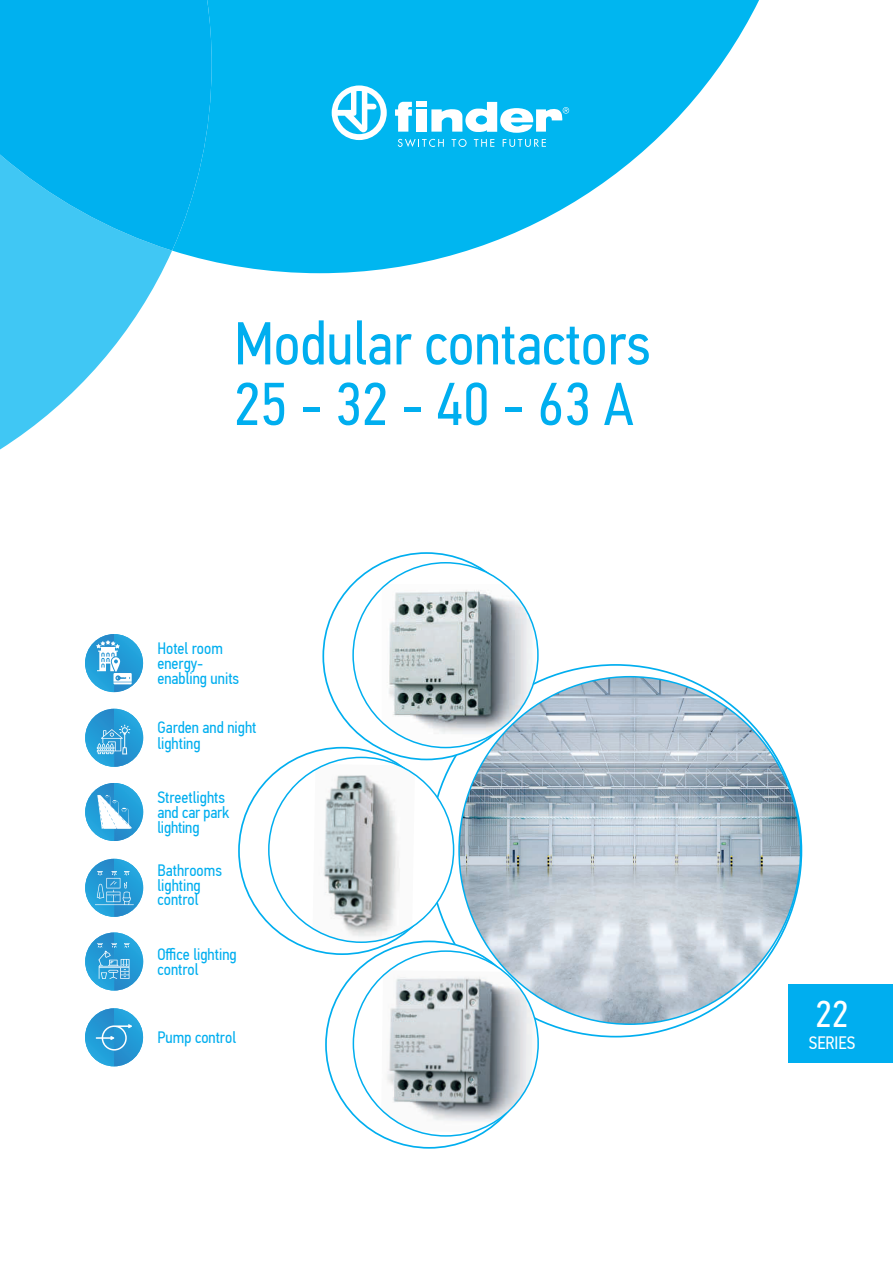
<style>
.page{position:relative;width:893px;height:1263px;background:#fff}
.page>*{position:absolute;margin:0;border:0;box-sizing:border-box;transform-origin:0 0}
.t1{font:60.6px/60.6px "PF Din Text Cond Pro";color:#00aeef}
.t2{font:37.5px "PF Din Text Cond Pro";color:#fff}
.t3{font:18px "PF Din Text Cond Pro";color:#fff}
.t4{font:16.5px/15px "PF Din Text Cond Pro";color:#00aeef}
</style>
<div class="page">
<img style="left:85px;top:634px;width:58px;height:58px">
<svg style="left:96px;top:640px;width:36px;height:44px"></svg>
<img style="left:85px;top:783px;width:58px;height:58px">
<svg style="left:97px;top:795px;width:35px;height:34px"></svg>
<img style="left:85px;top:709px;width:58px;height:58px">
<svg style="left:97px;top:725px;width:33px;height:29px"></svg>
<img style="left:85px;top:859px;width:58px;height:58px">
<svg style="left:95px;top:871px;width:39px;height:34px"></svg>
<img style="left:85px;top:932px;width:58px;height:58px">
<svg style="left:97px;top:943px;width:33px;height:36px"></svg>
<img style="left:85px;top:1008px;width:58px;height:58px">
<svg style="left:96px;top:1024px;width:36px;height:26px"></svg>
<svg style="left:173px;top:0;width:586px;height:273px;fill:#00b6f0"></svg>
<svg style="left:0;top:251px;width:172px;height:198px;fill:#40c7f4"></svg>
<svg style="left:0;top:0;width:212px;height:251px;fill:#00b1ef"></svg>
<svg style="left:332px;top:85px;width:55px;height:55px"></svg>
<svg style="left:431px;top:102px;width:138px;height:31px"></svg>
<svg style="left:395px;top:102px;width:17px;height:30px"></svg>
<div style="left:416px;top:109px;width:10px;height:23px;background:#fff"></div>
<div style="left:416px;top:102px;width:10px;height:5px;background:#fff"></div>
<svg style="left:398px;top:139px;width:46px;height:8px"></svg>
<svg style="left:452px;top:139px;width:15px;height:8px"></svg>
<svg style="left:474px;top:139px;width:20px;height:8px"></svg>
<svg style="left:503px;top:139px;width:43px;height:8px"></svg>
<svg style="left:548px;top:664px;width:254px;height:373px"></svg>
<svg style="left:238px;top:552px;width:301px;height:597px"></svg>
<svg style="left:458px;top:676px;width:343px;height:349px"></svg>
<div style="left:788px;top:984px;width:105px;height:79px;background:#00aeef"></div>
<h1 class="t1" style="left:234px;top:313px;width:418px">Modular contactors<br>25 - 32 - 40 - 63 A</h1>
<p class="t4" style="left:157px;top:640px;width:83px">Hotel room energy&shy;enabling units</p>
<p class="t4" style="left:157px;top:720px;width:101px">Garden and night lighting</p>
<p class="t4" style="left:157px;top:790px;width:74px">Streetlights and car park lighting</p>
<p class="t4" style="left:157px;top:864px;width:66px;line-height:14.4px">Bathrooms lighting control</p>
<p class="t4" style="left:157px;top:947px;width:81px">Office lighting control</p>
<p class="t4" style="left:158px;top:1030px;width:80px">Pump control</p>
<h2 class="t2" style="left:815px;top:991px;width:34px">22</h2>
<p class="t3" style="left:809px;top:1032px;width:48px">SЕRIES</p>
</div>
